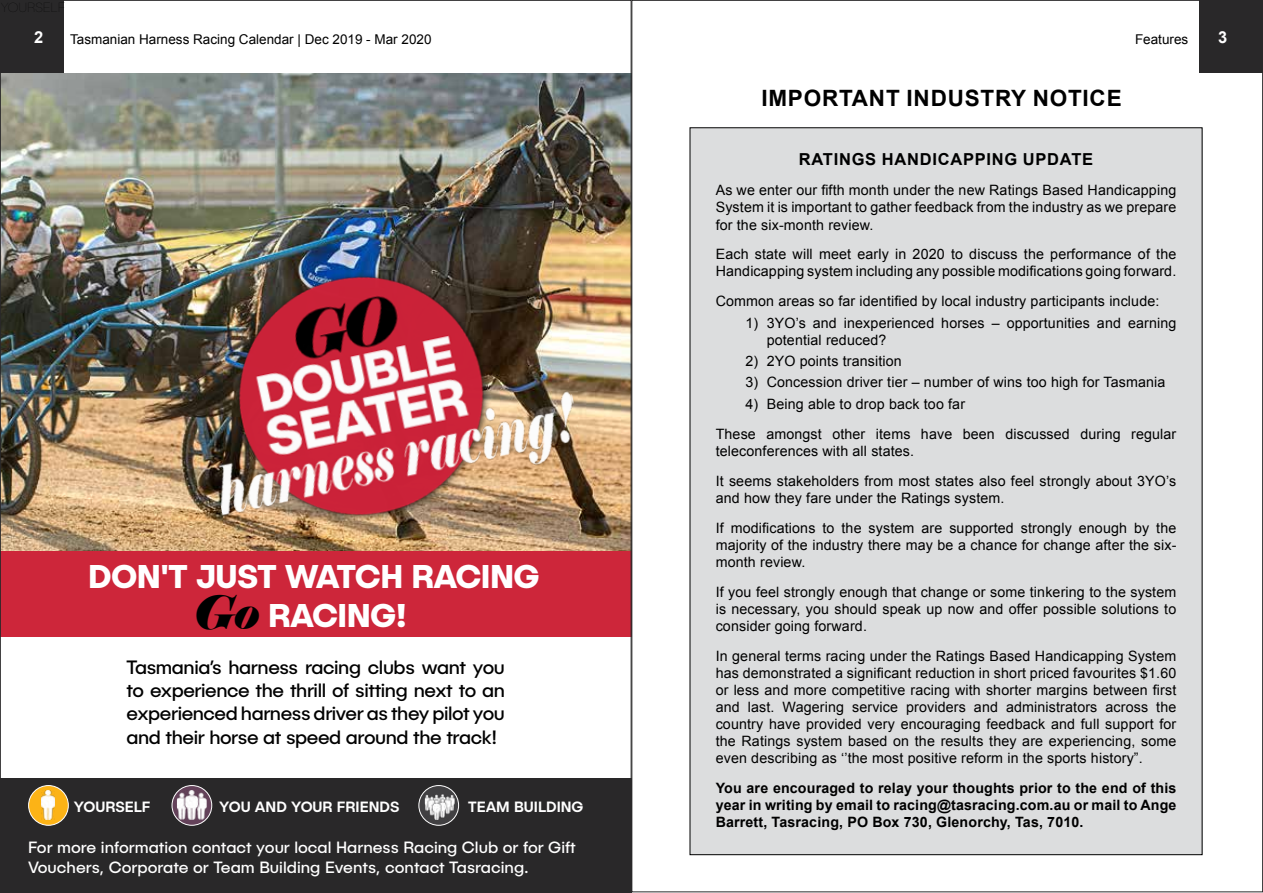
<style>
.page{position:relative;width:1263px;height:893px;background:#fff}
.page>*{position:absolute;margin:0;border:0;box-sizing:border-box;transform-origin:0 0}
.t1{font:italic 46.5px "Elephant";color:#000}
.t2{font:700 33px "Publica Sans";letter-spacing:-.02em;color:#fff}
.t3{font:700 22.5px "Arial";letter-spacing:.035em;color:#000}
.t4{font:19.5px/23.2px "Publica Sans";letter-spacing:-.02em;color:#000;text-align:justify}
.t5{font:16.5px/19.8px "Publica Sans";color:#fff}
.t6{font:700 16.5px "Arial";letter-spacing:.045em;color:#000}
.t7{font:700 16.5px "Arial";color:#fff}
.t8{font:500 15px "Publica Sans";color:#fff}
.t9{font:14.25px/17.1px "Arial";letter-spacing:.01em;color:#000}
.t10{font:700 14.25px/17.1px "Arial";letter-spacing:.01em;color:#000;text-align:justify}
.t11{font:13.5px "Arial";color:#000}
</style>
<div class="page">
<div style="left:0;top:0;width:64px;height:72px;background:#292829"></div>
<div style="left:1199px;top:0;width:64px;height:72px;background:#292829"></div>
<div style="left:690px;top:128px;width:512px;height:727px;background:#dcddde"></div>
<img style="left:2px;top:73px;width:627px;height:479px">
<img style="left:178px;top:230px;width:412px;height:322px">
<div style="left:0;top:552px;width:631px;height:85px;background:#cd263a"></div>
<div style="left:0;top:778px;width:631px;height:115px;background:#292829"></div>
<div style="left:29px;top:785px;width:39px;height:40px;background:#fcb316;border-radius:50%"></div>
<img style="left:42px;top:790px;width:13px;height:30px">
<div style="left:28px;top:785px;width:41px;height:41px;border:1px solid #fff;border-radius:50%"></div>
<svg style="left:172px;top:785px;width:40px;height:40px"></svg>
<img style="left:177px;top:790px;width:30px;height:30px">
<div style="left:172px;top:785px;width:40px;height:41px;border:1px solid #fff;border-radius:50%"></div>
<svg style="left:419px;top:785px;width:40px;height:40px"></svg>
<img style="left:425px;top:794px;width:30px;height:26px">
<div style="left:418px;top:785px;width:41px;height:41px;border:1px solid #fff;border-radius:50%"></div>
<p class="t7" style="left:34px;top:25px;width:11px">2</p>
<p class="t11" style="left:70px;top:30px;width:363px">Tasmanian Harness Racing Calendar | Dec 2019 - Mar 2020</p>
<p class="t11" style="left:1135px;top:30px;width:55px">Features</p>
<p class="t7" style="left:1218px;top:25px;width:11px">3</p>
<h2 class="t2" style="left:88px;top:554px;width:453px">DON'T JUST WATCH RACING</h2>
<h1 class="t1" style="left:193px;top:584px;width:68px">Go</h1>
<h2 class="t2" style="left:268px;top:594px;width:141px">RACING!</h2>
<h3 class="t4" style="left:126px;top:655px;width:380px">Tasmania’s harness racing clubs want you to experience the thrill of sitting next to an experienced harness driver as they pilot you and their horse at speed around the track!</h3>
<p class="t8" style="left:74px;top:797px;width:78px">YOURSELF</p>
<p class="t8" style="left:219px;top:797px;width:182px">YOU AND YOUR FRIENDS</p>
<p class="t8" style="left:468px;top:797px;width:117px">TEAM BUILDING</p>
<p class="t5" style="left:28px;top:837px;width:549px">For more information contact your local Harness Racing Club or for Gift<br>Vouchers, Corporate or Team Building Events, contact Tasracing.</p>
<h3 class="t3" style="left:761px;top:83px;width:362px">IMPORTANT INDUSTRY NOTICE</h3>
<p class="t6" style="left:799px;top:148px;width:296px">RATINGS HANDICAPPING UPDATE</p>
<p class="t9" style="left:716px;top:182px;width:462px;text-align:justify">As we enter our fifth month under the new Ratings Based Handicapping System it is important to gather feedback from the industry as we prepare for the six-month review.</p>
<p class="t9" style="left:716px;top:246px;width:462px">Each state will meet early in 2020 to discuss the performance of the<br>Handicapping system including any possible modifications going forward.</p>
<p class="t9" style="left:716px;top:293px;width:445px">Common areas so far identified by local industry participants include:</p>
<p class="t9" style="left:767px;top:314px;width:411px;text-indent:-21px">1) 3YO’s and inexperienced horses – opportunities and earning potential reduced?</p>
<p class="t9" style="left:745px;top:353px;width:158px">2) 2YO points transition</p>
<p class="t9" style="left:745px;top:374px;width:421px">3) Concession driver tier – number of wins too high for Tasmania</p>
<p class="t9" style="left:716px;top:389px;width:462px;line-height:29.8px;text-indent:30px">4) Being able to drop back too far<br>These amongst other items have been discussed during regular</p>
<p class="t9" style="left:716px;top:436px;width:462px;line-height:29.8px">teleconferences with all states.<br>It seems stakeholders from most states also feel strongly about 3YO’s</p>
<p class="t9" style="left:716px;top:483px;width:462px;line-height:29.8px">and how they fare under the Ratings system.<br>If modifications to the system are supported strongly enough by the</p>
<p class="t9" style="left:716px;top:536px;width:462px">majority of the industry there may be a chance for change after the six&shy;month review.</p>
<p class="t9" style="left:716px;top:583px;width:462px;text-align:justify">If you feel strongly enough that change or some tinkering to the system is necessary, you should speak up now and offer possible solutions to consider going forward.</p>
<p class="t9" style="left:716px;top:647px;width:462px;text-align:justify">In general terms racing under the Ratings Based Handicapping System has demonstrated a significant reduction in short priced favourites $1.60 or less and more competitive racing with shorter margins between first and last. Wagering service providers and administrators across the country have provided very encouraging feedback and full support for the Ratings system based on the results they are experiencing, some even describing as ‘’the most positive reform in the sports history”.</p>
<p class="t10" style="left:716px;top:780px;width:462px">You are encouraged to relay your thoughts prior to the end of this year in writing by email to racing@tasracing.com.au or mail to Ange Barrett, Tasracing, PO Box 730, Glenorchy, Tas, 7010.</p>
</div>
